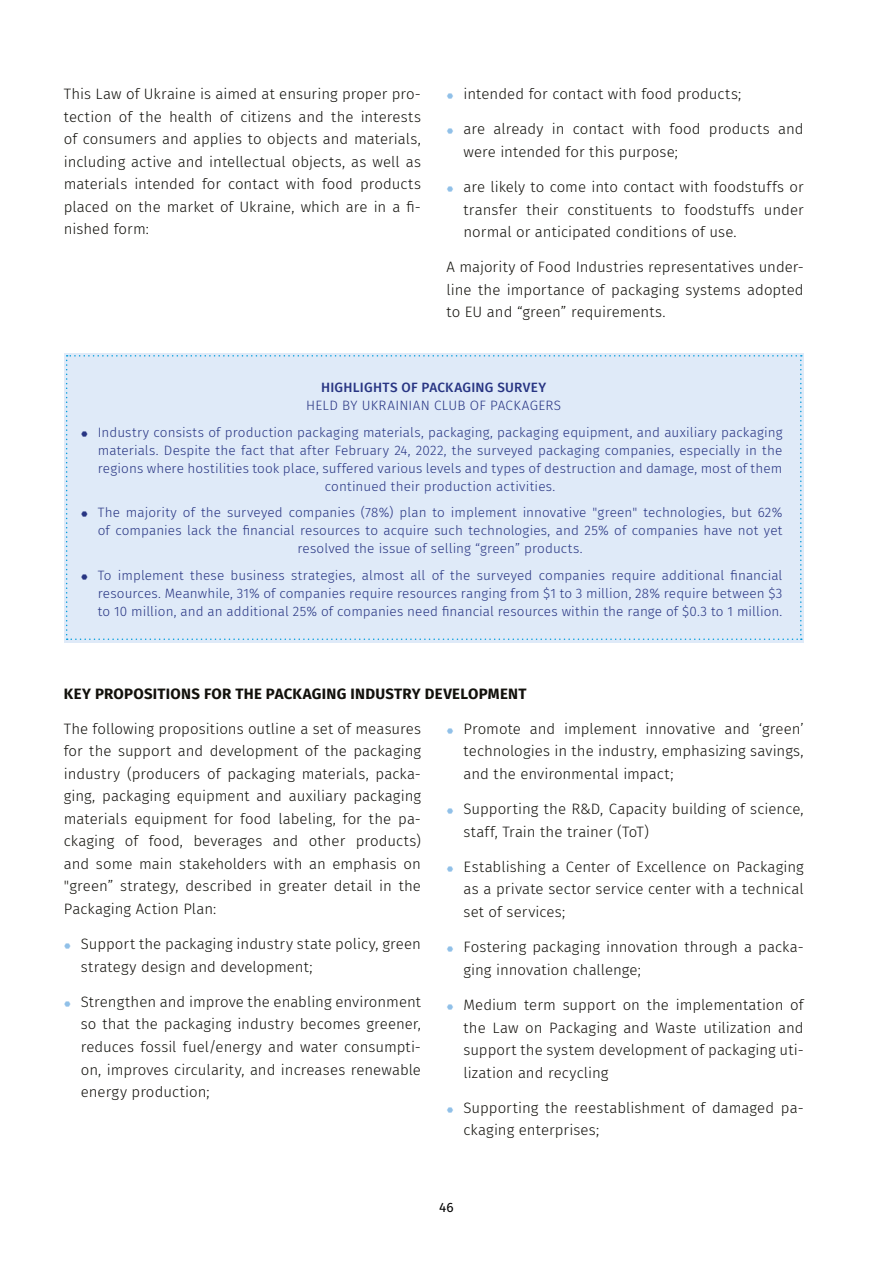
<style>
.page{position:relative;width:893px;height:1263px;background:#fff}
.page>*{position:absolute;margin:0;border:0;box-sizing:border-box;transform-origin:0 0}
.t1{font:300 15px/22.5px "Fira Sans";color:#12110c;text-align:justify}
.t2{font:700 15px "Fira Sans";letter-spacing:.015em;color:#12110c}
.t3{font:300 13.5px/18px "Fira Sans";letter-spacing:.01em;color:#283583;text-align:center}
.t4{font:500 13.5px "Fira Sans";letter-spacing:.02em;color:#283583}
.t5{font:13.5px "Fira Sans";color:#000}
</style>
<div class="page">
<div style="left:66px;top:355px;width:736px;height:285px;background:#dfeaf8"></div>
<p class="t1" style="left:64px;top:83px;width:359px">This Law of Ukraine is aimed at ensuring proper pro&shy;tection of the health of citizens and the interests of consumers and applies to objects and materials, including active and intellectual objects, as well as materials intended for contact with food products placed on the market of Ukraine, which are in a fi&shy;nished form:</p>
<p class="t1" style="left:463px;top:83px;width:279px">intended for contact with food products;</p>
<p class="t1" style="left:463px;top:118px;width:342px">are already in contact with food products and were intended for this purpose;</p>
<p class="t1" style="left:463px;top:176px;width:342px">are likely to come into contact with foodstuffs or transfer their constituents to foodstuffs under normal or anticipated conditions of use.</p>
<p class="t1" style="left:446px;top:256px;width:359px">A majority of Food Industries representatives under&shy;line the importance of packaging systems adopted to EU and “green” requirements.</p>
<p class="t4" style="left:321px;top:376px;width:227px">HIGHLIGHTS OF PACKAGING SURVEY</p>
<p class="t3" style="left:98px;top:392px;width:686px;line-height:26.5px;text-align:left;text-indent:208px">HELD BY UKRAINIAN CLUB OF PACKAGERS<br>Industry consists of production packaging materials, packaging, packaging equipment, and auxiliary packaging</p>
<p class="t3" style="left:98px;top:441px;width:686px">materials. Despite the fact that after February 24, 2022, the surveyed packaging companies, especially in the regions where hostilities took place, suffered various levels and types of destruction and damage, most of them continued their production activities.</p>
<p class="t3" style="left:98px;top:503px;width:686px">The majority of the surveyed companies (78%) plan to implement innovative "green" technologies, but 62% of companies lack the financial resources to acquire such technologies, and 25% of companies have not yet resolved the issue of selling “green” products.</p>
<p class="t3" style="left:98px;top:566px;width:686px;text-align:justify">To implement these business strategies, almost all of the surveyed companies require additional financial resources. Meanwhile, 31% of companies require resources ranging from $1 to 3 million, 28% require between $3 to 10 million, and an additional 25% of companies need financial resources within the range of $0.3 to 1 million.</p>
<p class="t2" style="left:64px;top:681px;width:464px">KEY PROPOSITIONS FOR THE PACKAGING INDUSTRY DEVELOPMENT</p>
<p class="t1" style="left:64px;top:717px;width:359px">The following propositions outline a set of measures for the support and development of the packaging industry (producers of packaging materials, packa&shy;ging, packaging equipment and auxiliary packaging materials equipment for food labeling, for the pa&shy;ckaging of food, beverages and other products) and some main stakeholders with an emphasis on "green” strategy, described in greater detail in the Packaging Action Plan:</p>
<p class="t1" style="left:81px;top:933px;width:342px">Support the packaging industry state policy, green strategy design and development;</p>
<p class="t1" style="left:81px;top:990px;width:342px">Strengthen and improve the enabling environment so that the packaging industry becomes greener, reduces fossil fuel/energy and water consumpti&shy;on, improves circularity, and increases renewable energy production;</p>
<p class="t1" style="left:463px;top:717px;width:342px">Promote and implement innovative and ‘green’ technologies in the industry, emphasizing savings, and the environmental impact;</p>
<p class="t1" style="left:463px;top:798px;width:342px">Supporting the R&amp;D, Capacity building of science, staff, Train the trainer (ToT)</p>
<p class="t1" style="left:463px;top:855px;width:342px">Establishing a Center of Excellence on Packaging as a private sector service center with a technical set of services;</p>
<p class="t1" style="left:463px;top:936px;width:342px">Fostering packaging innovation through a packa&shy;ging innovation challenge;</p>
<p class="t1" style="left:463px;top:993px;width:342px">Medium term support on the implementation of the Law on Packaging and Waste utilization and support the system development of packaging uti&shy;lization and recycling</p>
<p class="t1" style="left:463px;top:1096px;width:342px">Supporting the reestablishment of damaged pa&shy;ckaging enterprises;</p>
<p class="t5" style="left:439px;top:1197px;width:16px">46</p>
</div>
